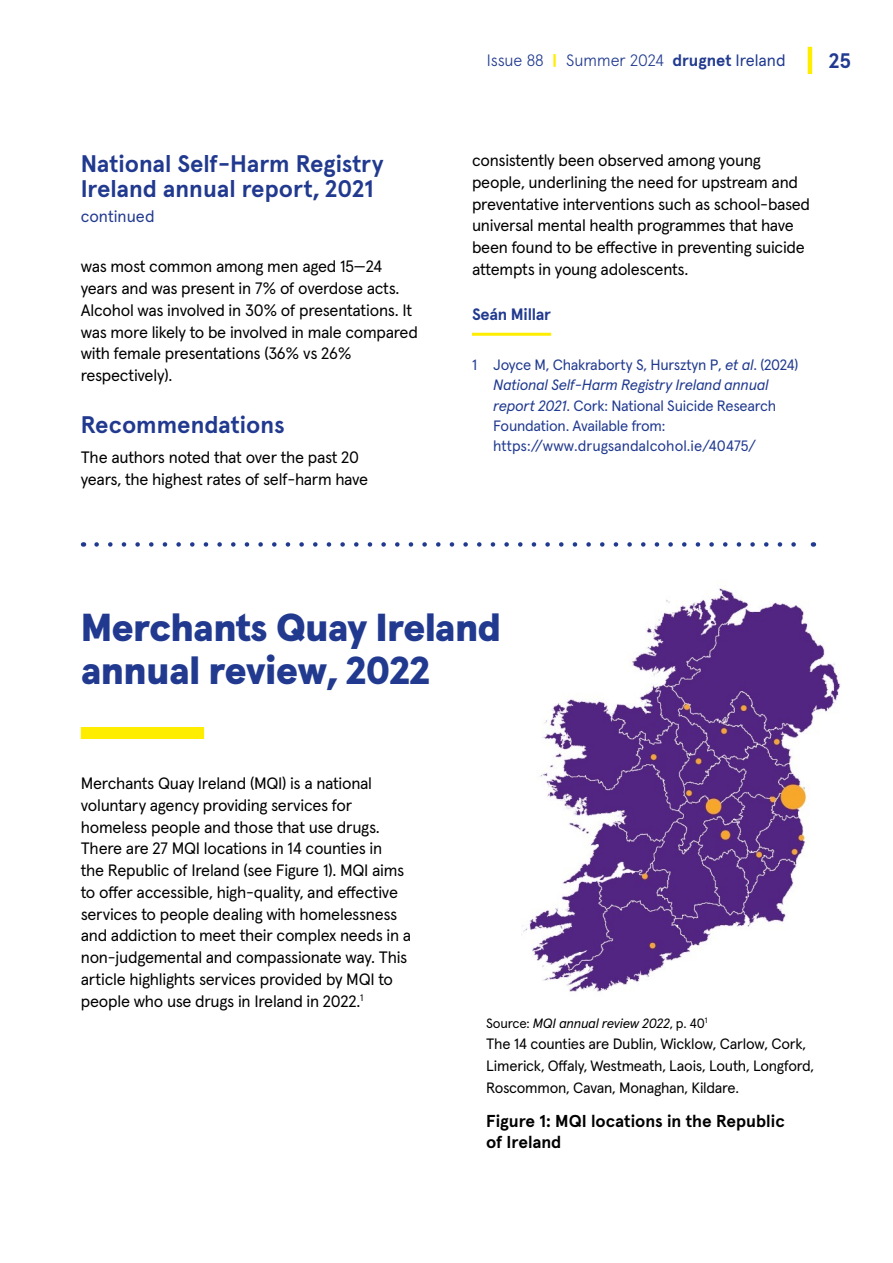
<style>
.page{position:relative;width:893px;height:1263px;background:#fff}
.page>*{position:absolute;margin:0;border:0;box-sizing:border-box;transform-origin:0 0}
.t1{font:900 39px/43.5px "Apercu Pro";letter-spacing:-.02em;color:#213a8f}
.t2{font:700 24px/24.8px "Apercu Pro";color:#213a8f}
.t3{font:700 21px "Apercu Pro";color:#213a8f}
.t4{font:700 17.25px/21px "Apercu Pro";color:#000}
.t5{font:16.5px/21.8px "Apercu Pro";letter-spacing:-.015em;color:#000}
.t6{font:300 16.5px "Apercu Pro";color:#213a8f}
.t7{font:700 16.5px "Apercu Pro";letter-spacing:-.015em;color:#213a8f}
.t8{font:16.5px "Apercu Pro";color:#213a8f}
.t9{font:15px/20.2px "Apercu Pro";letter-spacing:-.015em;color:#213a8f}
.t10{font:15px/21.8px "Apercu Pro";letter-spacing:-.015em;color:#000}
.t11{font:italic 13.5px "Apercu Pro";letter-spacing:-.015em;color:#000}
.s1{font-weight:700;font-size:15.9px;color:#ffed00}
.s2{font-weight:700}
.s3{font-weight:400}
.s4{font-style:italic}
.s5{font-style:normal}
</style>
<div class="page">
<img style="left:522px;top:588px;width:319px;height:404px">
<hr style="left:472px;top:333px;width:79px;height:3px;background:#ffed00">
<svg style="left:97px;top:542px;width:699px;height:5px"></svg>
<div style="left:81px;top:727px;width:123px;height:12px;background:#ffed00"></div>
<hr style="left:808px;top:47px;width:4px;height:27px;background:#ffed00">
<h2 class="t2" style="left:81px;top:150px;width:304px">National Self-Harm Registry<br>Ireland annual report, 2021</h2>
<p class="t8" style="left:81px;top:203px;width:75px">continued</p>
<p class="t5" style="left:81px;top:254px;width:339px">was most common among men aged 15—24 years and was present in 7% of overdose acts.<br>Alcohol was involved in 30% of presentations. It was more likely to be involved in male compared with female presentations (36% vs 26% respectively).</p>
<h2 class="t2" style="left:81px;top:411px;width:205px">Recommendations</h2>
<p class="t5" style="left:81px;top:445px;width:289px">The authors noted that over the past 20 years, the highest rates of self-harm have</p>
<p class="t6" style="left:487px;top:48px;width:300px">Issue 88 <span class="s1">|</span> Summer 2024 <span class="s2">drugnet</span> <span class="s3">Ireland</span></p>
<p class="t3" style="left:829px;top:44px;width:23px">25</p>
<p class="t5" style="left:472px;top:148px;width:340px">consistently been observed among young people, underlining the need for upstream and preventative interventions such as school-based universal mental health programmes that have been found to be effective in preventing suicide attempts in young adolescents.</p>
<p class="t7" style="left:472px;top:301px;width:80px">Seán Millar</p>
<p class="t9" style="left:493px;top:353px;width:307px;text-indent:-21px">1 Joyce M, Chakraborty S, Hursztyn P, <span class="s4">et al</span>. (2024)<br><span class="s4">National Self-Harm Registry Ireland annual report 2021</span>. Cork: National Suicide Research Foundation. Available from: https://www.drugsandalcohol.ie/40475/</p>
<h1 class="t1" style="left:81px;top:603px;width:422px">Merchants Quay Ireland annual review, 2022</h1>
<p class="t5" style="left:81px;top:771px;width:332px">Merchants Quay Ireland (MQI) is a national voluntary agency providing services for homeless people and those that use drugs.<br>There are 27 MQI locations in 14 counties in<br>the Republic of Ireland (see Figure 1). MQI aims to offer accessible, high-quality, and effective services to people dealing with homelessness and addiction to meet their complex needs in a non-judgemental and compassionate way. This article highlights services provided by MQI to people who use drugs in Ireland in 2022.<sup>1</sup></p>
<p class="t11" style="left:486px;top:1012px;width:223px"><span class="s5">Source:</span> MQI annual review 2022<span class="s5">, p. 40</span><sup>1</sup></p>
<p class="t10" style="left:486px;top:1032px;width:329px">The 14 counties are Dublin, Wicklow, Carlow, Cork,<br>Limerick, Offaly, Westmeath, Laois, Louth, Longford,<br>Roscommon, Cavan, Monaghan, Kildare.</p>
<p class="t4" style="left:486px;top:1109px;width:300px">Figure 1: MQI locations in the Republic of Ireland</p>
</div>
